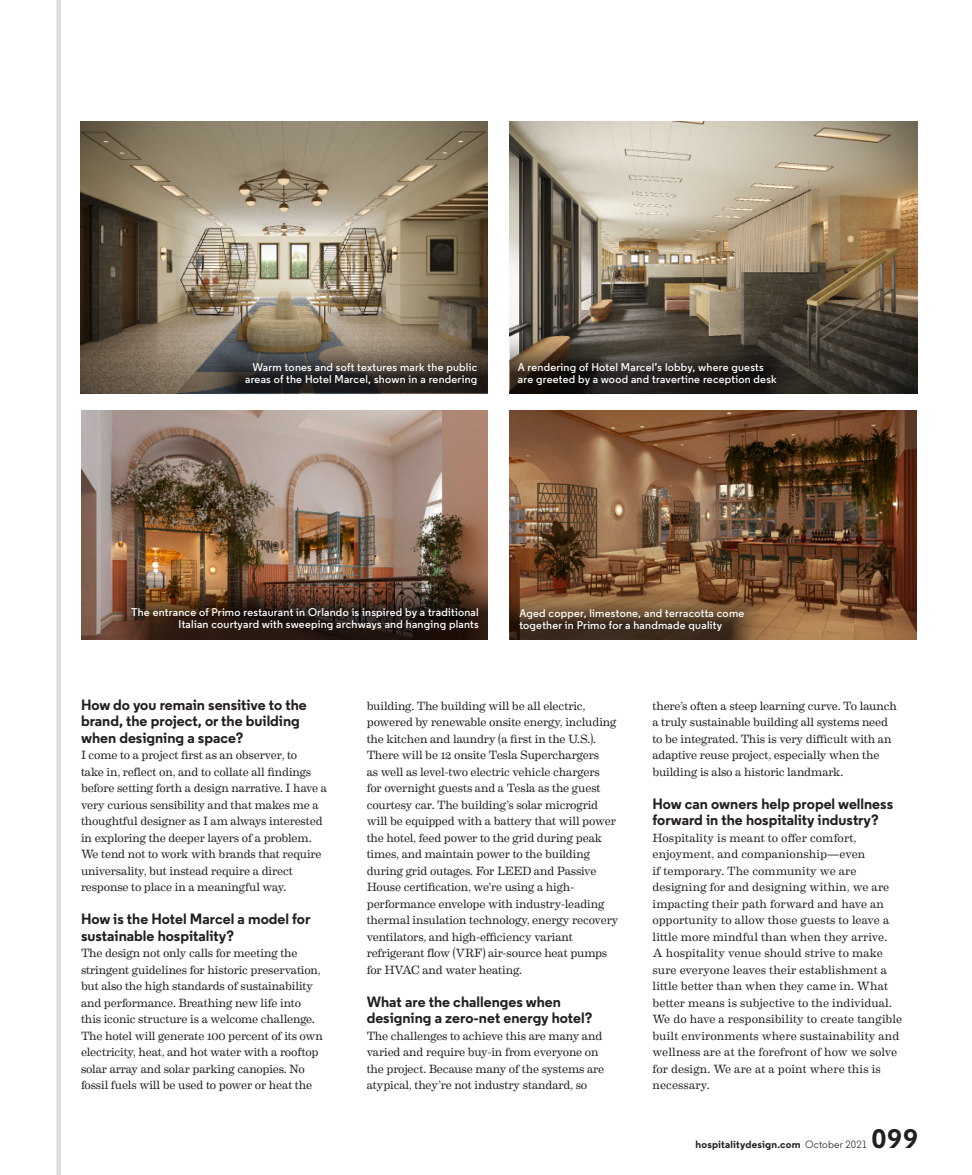
<style>
.page{position:relative;width:972px;height:1175px;background:#fff}
.page>*{position:absolute;margin:0;border:0;box-sizing:border-box;transform-origin:0 0}
.t1{font:700 26.7px "Regular";color:#231f20}
.t2{font:700 15px/16.5px "Regular";color:#231f20}
.t3{font:12px/16.5px "Eames Century Modern";letter-spacing:-.015em;color:#231f20}
.t4{font:12px/16.5px "Eames Century Modern";letter-spacing:.005em;color:#231f20}
.t5{font:600 11.25px/12px "Regular";letter-spacing:.02em;color:#fff;text-align:right}
.t6{font:700 10.5px "Regular";letter-spacing:.02em;color:#231f20}
.s1{font-weight:400}
</style>
<div class="page">
<div style="left:56px;top:0;width:5px;height:1174px;background:#dcdddf"></div>
<img style="left:510px;top:122px;width:407px;height:271px">
<img style="left:81px;top:122px;width:407px;height:271px">
<img style="left:81px;top:410px;width:407px;height:229px">
<img style="left:510px;top:410px;width:406px;height:229px">
<svg style="left:199px;top:336px;width:289px;height:56px;background:#4f4840"></svg>
<img style="left:110px;top:571px;width:378px;height:68px">
<svg style="left:510px;top:581px;width:261px;height:59px;background:#67482c"></svg>
<svg style="left:510px;top:331px;width:294px;height:63px;background:#3a332c"></svg>
<p class="t5" style="left:245px;top:361px;width:234px">Warm tones and soft textures mark the public areas of the Hotel Marcel, shown in a rendering</p>
<p class="t5" style="left:518px;top:361px;width:260px;text-align:left">A rendering of Hotel Marcel’s lobby, where guests are greeted by a wood and travertine reception desk</p>
<p class="t5" style="left:131px;top:606px;width:349px">The entrance of Primo restaurant in Orlando is inspired by a traditional<br>Italian courtyard with sweeping archways and hanging plants</p>
<p class="t5" style="left:519px;top:606px;width:227px;text-align:left">Aged copper, limestone, and terracotta come together in Primo for a handmade quality</p>
<p class="t2" style="left:81px;top:696px;width:227px">How do you remain sensitive to the brand, the project, or the building when designing a space?</p>
<p class="t3" style="left:81px;top:746px;width:248px">I come to a project first as an observer, to<br>take in, reflect on, and to collate all findings before setting forth a design narrative. I have a very curious sensibility and that makes me a thoughtful designer as I am always interested in exploring the deeper layers of a problem.<br>We tend not to work with brands that require universality, but instead require a direct response to place in a meaningful way.</p>
<p class="t2" style="left:81px;top:910px;width:231px">How is the Hotel Marcel a model for sustainable hospitality?</p>
<p class="t3" style="left:81px;top:944px;width:244px">The design not only calls for meeting the stringent guidelines for historic preservation, but also the high standards of sustainability and performance. Breathing new life into this iconic structure is a welcome challenge.<br>The hotel will generate 100 percent of its own electricity, heat, and hot water with a rooftop solar array and solar parking canopies. No fossil fuels will be used to power or heat the</p>
<p class="t3" style="left:367px;top:696px;width:253px">building. The building will be all electric, powered by renewable onsite energy, including the kitchen and laundry (a first in the U.S.).<br>There will be 12 onsite Tesla Superchargers<br>as well as level-two electric vehicle chargers<br>for overnight guests and a Tesla as the guest courtesy car. The building’s solar microgrid will be equipped with a battery that will power the hotel, feed power to the grid during peak times, and maintain power to the building during grid outages. For LEED and Passive House certification, we’re using a high&shy;performance envelope with industry-leading thermal insulation technology, energy recovery ventilators, and high-efficiency variant refrigerant flow (VRF) air-source heat pumps for HVAC and water heating.</p>
<p class="t2" style="left:367px;top:993px;width:227px">What are the challenges when designing a zero-net energy hotel?</p>
<p class="t3" style="left:367px;top:1026px;width:239px">The challenges to achieve this are many and varied and require buy-in from everyone on the project. Because many of the systems are atypical, they’re not industry standard, so</p>
<p class="t3" style="left:652px;top:696px;width:246px">there’s often a steep learning curve. To launch a truly sustainable building all systems need to be integrated. This is very difficult with an adaptive reuse project, especially when the building is also a historic landmark.</p>
<p class="t2" style="left:652px;top:795px;width:242px">How can owners help propel wellness forward in the hospitality industry?</p>
<p class="t4" style="left:652px;top:828px;width:251px">Hospitality is meant to offer comfort, enjoyment, and companionship—even<br>if temporary. The community we are designing for and designing within, we are impacting their path forward and have an opportunity to allow those guests to leave a little more mindful than when they arrive.<br>A hospitality venue should strive to make sure everyone leaves their establishment a little better than when they came in. What better means is subjective to the individual.<br>We do have a responsibility to create tangible built environments where sustainability and wellness are at the forefront of how we solve for design. We are at a point where this is necessary.</p>
<p class="t6" style="left:696px;top:1137px;width:173px">hospitalitydesign.com <span class="s1">October 2021</span></p>
<h1 class="t1" style="left:872px;top:1121px;width:48px">099</h1>
</div>
